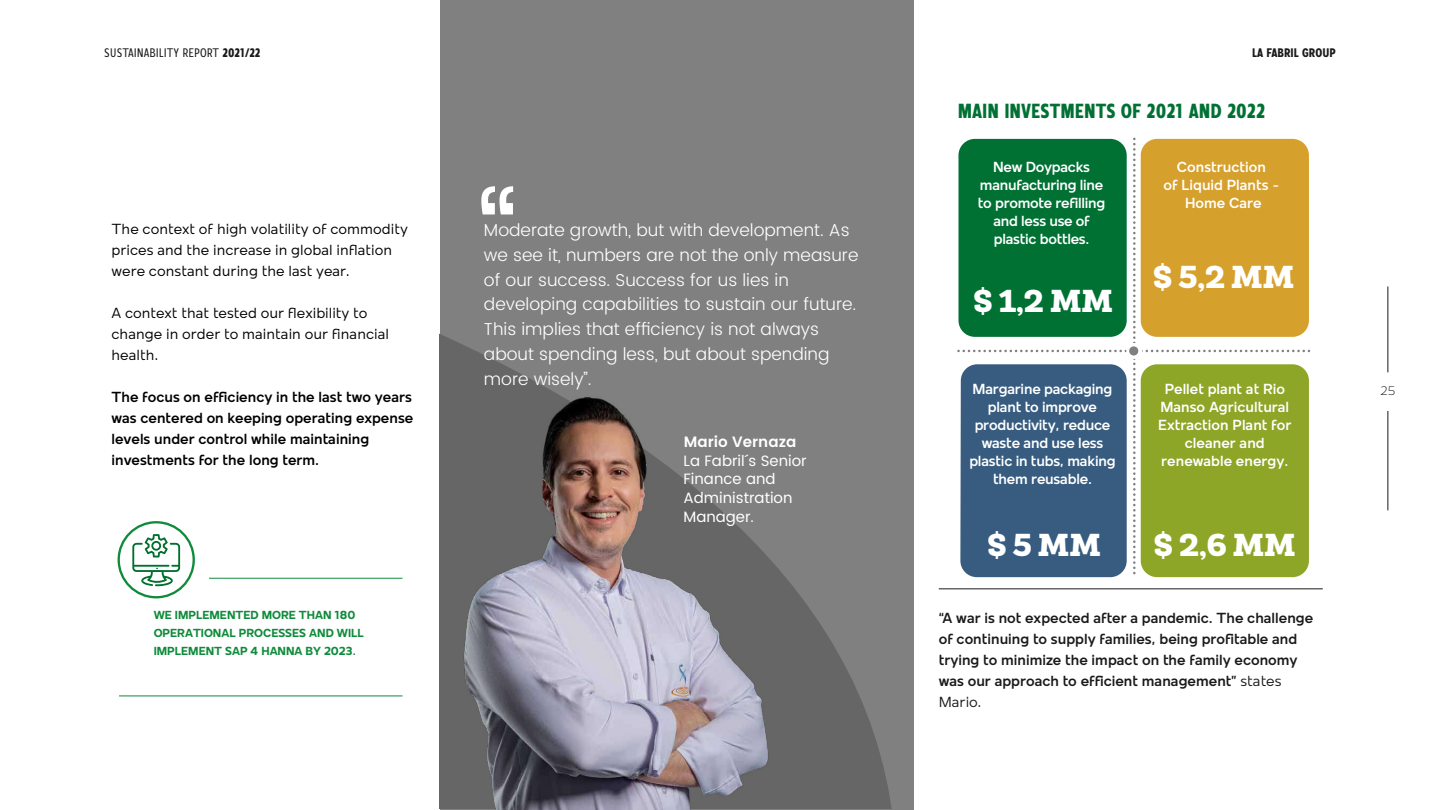
<style>
.page{position:relative;width:1440px;height:810px;background:#fff}
.page>*{position:absolute;margin:0;border:0;box-sizing:border-box;transform-origin:0 0}
.t1{font:300 150px "Poppins";color:#fff}
.t2{font:900 32.25px "Roble";color:#fff}
.t3{font:700 condensed 21px "Mollen";color:#007133}
.t4{font:300 17.25px/24.8px "Poppins";color:#fff}
.t5{font:600 15px/18px "Mollen";letter-spacing:-.015em;color:#fff;text-align:center}
.t6{font:600 15px/21px "Mollen";color:#1a1a1a}
.t7{font:15px/21px "Mollen";color:#000}
.t8{font:600 15px/21px "Mollen";color:#000}
.t9{font:15px/18.8px "Poppins";color:#fff}
.t10{font:600 15px "Poppins";color:#fff}
.t11{font:condensed 12.75px "Mollen";color:#1a1a1a}
.t12{font:700 condensed 12.75px "Mollen";color:#1a1a1a}
.t13{font:300 12.75px "Mollen";color:#1a1a1a}
.t14{font:700 12px/18px "Mollen";color:#0f8b3b}
.s1{font-weight:700}
.s2{font-weight:400}
</style>
<div class="page">
<div style="left:440px;top:0;width:473px;height:810px;background:#808080"></div>
<svg style="left:439px;top:333px;width:453px;height:476px"></svg>
<hr style="left:939px;top:588px;width:384px;height:1px;background:#1a1a1a">
<hr style="left:209px;top:578px;width:194px;height:1px;background:#0f8b3b">
<hr style="left:119px;top:696px;width:284px;height:1px;background:#0f8b3b">
<hr style="left:1388px;top:286px;width:1px;height:86px;background:#1a1a1a">
<hr style="left:1388px;top:411px;width:1px;height:99px;background:#1a1a1a">
<svg style="left:132px;top:534px;width:48px;height:52px"></svg>
<div style="left:118px;top:521px;width:77px;height:77px;border:2px solid #0f8b3b;border-radius:50%"></div>
<img style="left:439px;top:383px;width:365px;height:427px">
<svg style="left:958px;top:139px;width:351px;height:438px;background:#769156"></svg>
<div style="left:1126px;top:343px;width:16px;height:16px;background:#fff;border-radius:50%"></div>
<div style="left:1129px;top:346px;width:9px;height:10px;background:#808080;border-radius:50%"></div>
<p class="t11" style="left:104px;top:46px;width:158px">SUSTAINABILITY REPORT <span class="s1">2021/22</span></p>
<p class="t12" style="left:1252px;top:46px;width:85px">LA FABRIL GROUP</p>
<p class="t7" style="left:112px;top:218px;width:298px">The context of high volatility of commodity prices and the increase in global inflation were constant during the last year.</p>
<p class="t7" style="left:112px;top:302px;width:279px">A context that tested our flexibility to change in order to maintain our financial health.</p>
<p class="t8" style="left:112px;top:386px;width:303px">The focus on efficiency in the last two years was centered on keeping operating expense levels under control while maintaining investments for the long term.</p>
<p class="t14" style="left:154px;top:606px;width:212px">WE IMPLEMENTED MORE THAN 180<br>OPERATIONAL PROCESSES AND WILL<br>IMPLEMENT SAP 4 HANNA BY 2023.</p>
<h1 class="t1" style="left:478px;top:142px;width:39px">“</h1>
<p class="t4" style="left:484px;top:218px;width:376px">Moderate growth, but with development. As we see it, numbers are not the only measure of our success. Success for us lies in developing capabilities to sustain our future.<br>This implies that efficiency is not always about spending less, but about spending more wisely”.</p>
<p class="t10" style="left:684px;top:430px;width:114px">Mario Vernaza</p>
<p class="t9" style="left:683px;top:451px;width:125px">La Fabril´s Senior<br>Finance and<br>Administration<br>Manager.</p>
<h3 class="t3" style="left:958px;top:99px;width:309px">MAIN INVESTMENTS OF 2021 AND 2022</h3>
<p class="t5" style="left:978px;top:157px;width:129px">New Doypacks manufacturing line to promote refilling and less use of plastic bottles.</p>
<h2 class="t2" style="left:973px;top:280px;width:141px">$ 1,2 MM</h2>
<p class="t5" style="left:969px;top:380px;width:148px">Margarine packaging plant to improve productivity, reduce waste and use less plastic in tubs, making them reusable.</p>
<p class="t5" style="left:1164px;top:158px;width:117px">Construction<br>of Liquid Plants -<br>Home Care</p>
<h2 class="t2" style="left:1153px;top:256px;width:143px">$ 5,2 MM</h2>
<p class="t5" style="left:1158px;top:380px;width:135px">Pellet plant at Rio<br>Manso Agricultural<br>Extraction Plant for cleaner and renewable energy.</p>
<h2 class="t2" style="left:987px;top:524px;width:115px">$ 5 MM</h2>
<h2 class="t2" style="left:1154px;top:524px;width:143px">$ 2,6 MM</h2>
<p class="t6" style="left:939px;top:607px;width:376px">“A war is not expected after a pandemic. The challenge of continuing to supply families, being profitable and trying to minimize the impact on the family economy was our approach to efficient management” <span class="s2">states Mario.</span></p>
<p class="t13" style="left:1380px;top:384px;width:17px">25</p>
</div>
